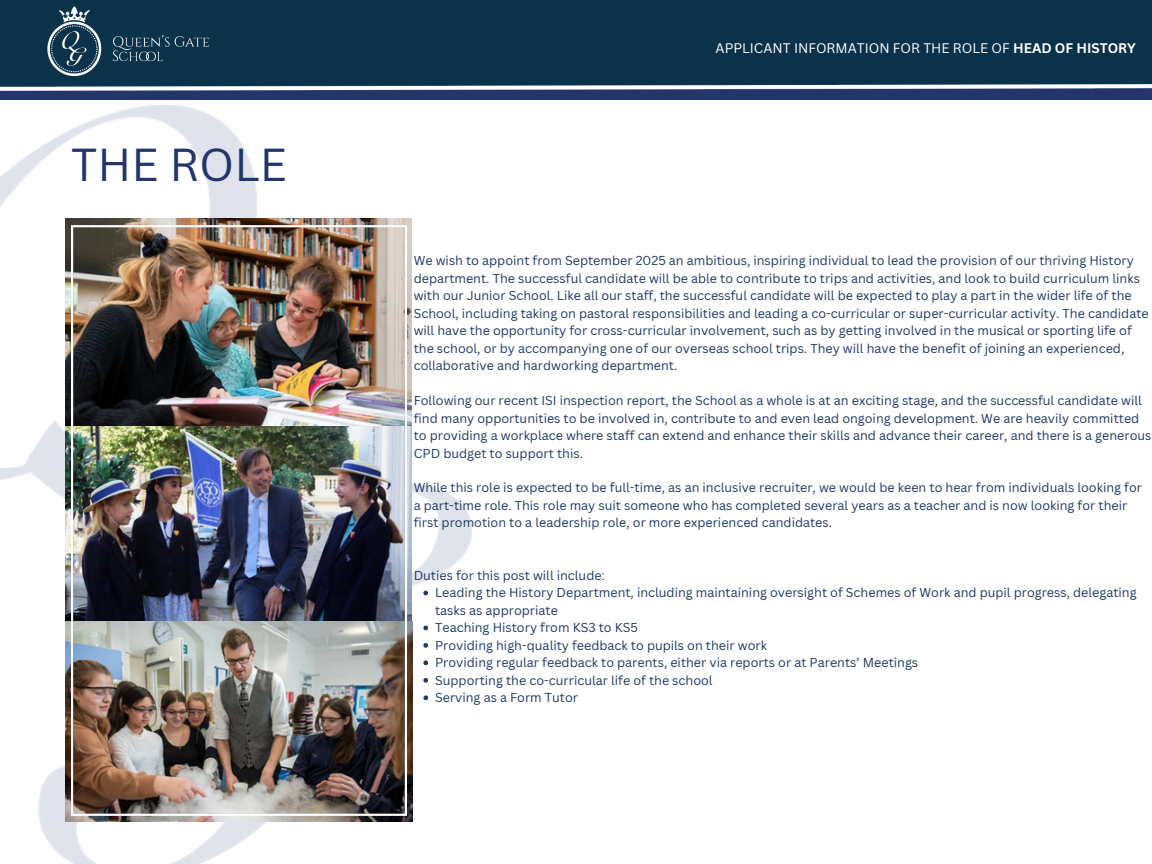
<style>
.page{position:relative;width:1152px;height:864px;background:#fff}
.page>*{position:absolute;margin:0;border:0;box-sizing:border-box;transform-origin:0 0}
.t1{font:45px "Canva Sans";color:#24356c}
.t2{font:13.5px "Canva Sans";color:#fff}
.t3{font:12.6px/17.4px "Canva Sans";color:#1e3765}
.s1{font-weight:700}
</style>
<div class="page">
<div style="left:0;top:0;width:1152px;height:100px;background:#24356c"></div>
<div style="left:0;top:0;width:1152px;height:85px;background:#0a324b"></div>
<img style="left:0;top:106px;width:472px;height:758px">
<img style="left:65px;top:219px;width:347px;height:229px">
<img style="left:66px;top:426px;width:346px;height:196px">
<img style="left:66px;top:622px;width:346px;height:200px">
<img style="left:72px;top:226px;width:334px;height:589px">
<img style="left:48px;top:7px;width:161px;height:69px">
<img style="left:0;top:85px;width:1152px;height:5px">
<svg style="left:423px;top:591px;width:5px;height:4px"></svg>
<svg style="left:423px;top:626px;width:5px;height:4px"></svg>
<svg style="left:423px;top:643px;width:5px;height:5px"></svg>
<svg style="left:423px;top:661px;width:5px;height:4px"></svg>
<svg style="left:423px;top:678px;width:5px;height:5px"></svg>
<svg style="left:423px;top:695px;width:5px;height:5px"></svg>
<h1 class="t1" style="left:71px;top:138px;width:217px">THE ROLE</h1>
<p class="t2" style="left:716px;top:41px;width:422px">APPLICANT INFORMATION FOR THE ROLE OF <span class="s1">HEAD OF HISTORY</span></p>
<p class="t3" style="left:414px;top:252px;width:737px">We wish to appoint from September 2025 an ambitious, inspiring individual to lead the provision of our thriving History department. The successful candidate will be able to contribute to trips and activities, and look to build curriculum links with our Junior School. Like all our staff, the successful candidate will be expected to play a part in the wider life of the School, including taking on pastoral responsibilities and leading a co-curricular or super-curricular activity. The candidate will have the opportunity for cross-curricular involvement, such as by getting involved in the musical or sporting life of the school, or by accompanying one of our overseas school trips. They will have the benefit of joining an experienced, collaborative and hardworking department.</p>
<p class="t3" style="left:414px;top:392px;width:739px">Following our recent ISI inspection report, the School as a whole is at an exciting stage, and the successful candidate will find many opportunities to be involved in, contribute to and even lead ongoing development. We are heavily committed to providing a workplace where staff can extend and enhance their skills and advance their career, and there is a generous CPD budget to support this.</p>
<p class="t3" style="left:414px;top:479px;width:730px">While this role is expected to be full-time, as an inclusive recruiter, we would be keen to hear from individuals looking for a part-time role. This role may suit someone who has completed several years as a teacher and is now looking for their first promotion to a leadership role, or more experienced candidates.</p>
<p class="t3" style="left:435px;top:567px;width:703px;text-indent:-21px">Duties for this post will include:<br>Leading the History Department, including maintaining oversight of Schemes of Work and pupil progress, delegating tasks as appropriate<br>Teaching History from KS3 to KS5<br>Providing high-quality feedback to pupils on their work<br>Providing regular feedback to parents, either via reports or at Parents’ Meetings<br>Supporting the co-curricular life of the school<br>Serving as a Form Tutor</p>
</div>
